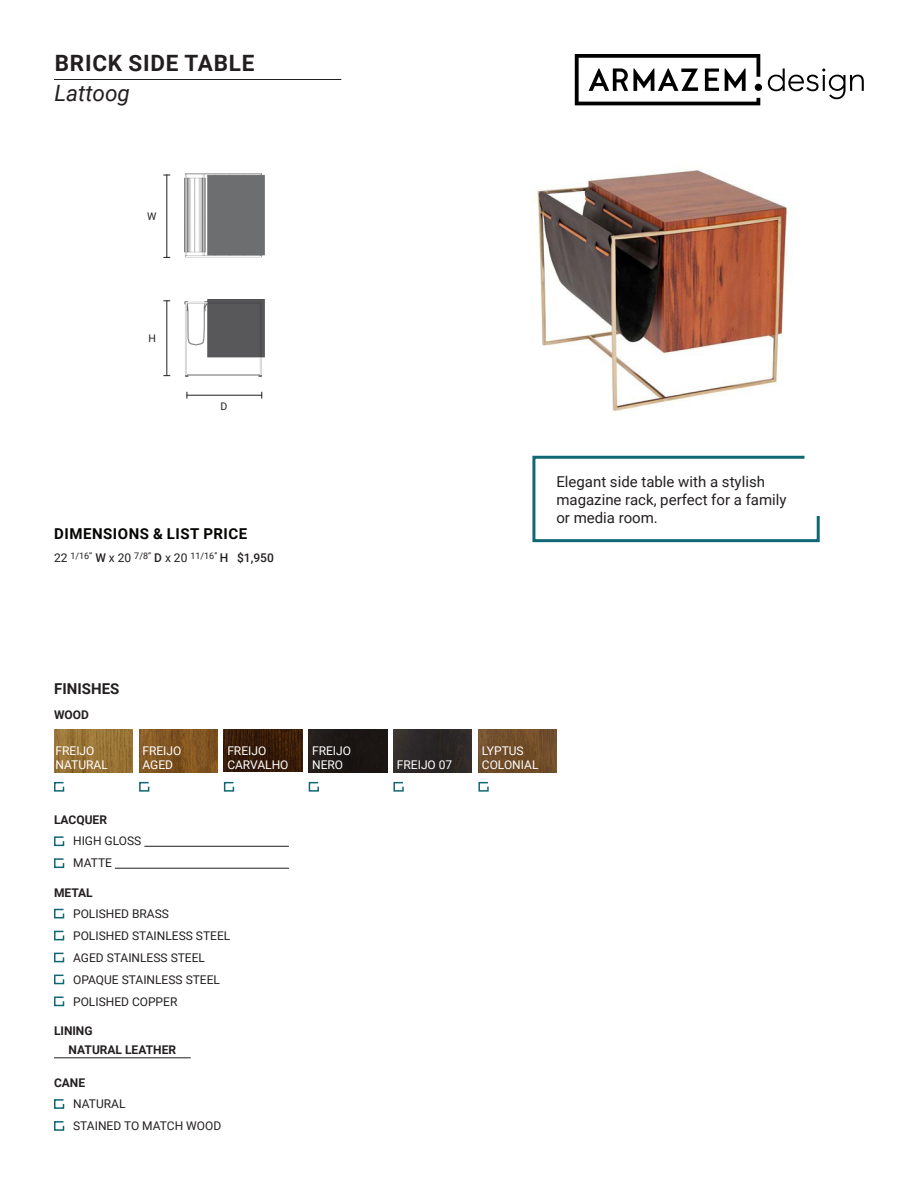
<style>
.page{position:relative;width:918px;height:1188px;background:#fff}
.page>*{position:absolute;margin:0;border:0;box-sizing:border-box;transform-origin:0 0}
.t1{font:700 22.5px "Roboto";letter-spacing:.035em;color:#231f20}
.t2{font:italic 22.5px "Roboto";color:#231f20}
.t3{font:15px/18px "Roboto";color:#231f20}
.t4{font:700 15px "Roboto";letter-spacing:.035em;color:#040503}
.t5{font:700 15px "Roboto";color:#231f20}
.t6{font:12px "Roboto";color:#231f20}
.t7{font:12px "Roboto";color:#fff}
.t8{font:700 12px "Roboto";color:#231f20}
.t9{font:10.5px "Roboto";color:#231f20}
.t10{font:9px "Roboto";color:#231f20}
.s1{font-size:12px}
.s2{font-weight:500;font-size:12px}
</style>
<div class="page">
<hr style="left:54px;top:79px;width:287px;height:1px;background:#231f20">
<svg style="left:575px;top:54px;width:185px;height:51px"></svg>
<div style="left:755px;top:84px;width:7px;height:7px;background:#000001;border-radius:50%"></div>
<svg style="left:768px;top:68px;width:96px;height:32px"></svg>
<img style="left:535px;top:170px;width:257px;height:243px">
<svg style="left:532px;top:455px;width:288px;height:88px"></svg>
<img style="left:184px;top:173px;width:81px;height:204px">
<hr style="left:166px;top:300px;width:1px;height:76px;background:#231f20">
<hr style="left:187px;top:395px;width:75px;height:1px;background:#231f20">
<hr style="left:166px;top:175px;width:1px;height:83px;background:#231f20">
<img style="left:139px;top:730px;width:79px;height:42px">
<img style="left:224px;top:730px;width:78px;height:42px">
<img style="left:309px;top:730px;width:78px;height:42px">
<img style="left:393px;top:730px;width:79px;height:42px">
<img style="left:478px;top:730px;width:79px;height:42px">
<img style="left:54px;top:730px;width:79px;height:42px">
<svg style="left:54px;top:781px;width:11px;height:11px"></svg>
<svg style="left:139px;top:781px;width:11px;height:11px"></svg>
<svg style="left:223px;top:781px;width:12px;height:11px"></svg>
<svg style="left:308px;top:781px;width:11px;height:11px"></svg>
<svg style="left:393px;top:781px;width:11px;height:11px"></svg>
<svg style="left:478px;top:781px;width:11px;height:11px"></svg>
<hr style="left:54px;top:1057px;width:137px;height:1px;background:#231f20">
<svg style="left:54px;top:1099px;width:11px;height:10px"></svg>
<svg style="left:54px;top:1121px;width:11px;height:10px"></svg>
<hr style="left:144px;top:846px;width:145px;height:1px;background:#231f20">
<hr style="left:115px;top:868px;width:174px;height:1px;background:#231f20">
<svg style="left:54px;top:836px;width:11px;height:11px"></svg>
<svg style="left:54px;top:858px;width:11px;height:11px"></svg>
<svg style="left:54px;top:908px;width:11px;height:11px"></svg>
<svg style="left:54px;top:930px;width:11px;height:11px"></svg>
<svg style="left:54px;top:952px;width:11px;height:11px"></svg>
<svg style="left:54px;top:974px;width:11px;height:11px"></svg>
<svg style="left:54px;top:996px;width:11px;height:11px"></svg>
<p class="t1" style="left:55px;top:47px;width:201px">BRICK SIDE TABLE</p>
<p class="t2" style="left:54px;top:77px;width:77px">Lattoog</p>
<p class="t9" style="left:147px;top:209px;width:11px">W</p>
<p class="t9" style="left:148px;top:331px;width:9px">H</p>
<p class="t9" style="left:221px;top:399px;width:8px">D</p>
<p class="t4" style="left:54px;top:524px;width:195px">DIMENSIONS &amp; LIST PRICE</p>
<p class="t10" style="left:54px;top:550px;width:221px"><span class="s1">22</span> 1/16’’ <span class="s2">W</span> <span class="s1">x 20</span> 7/8’’ <span class="s2">D</span> <span class="s1">x 20</span> 11/16’’ <span class="s2">H $1,950</span></p>
<p class="t3" style="left:556px;top:472px;width:232px">Elegant side table with a stylish magazine rack, perfect for a family or media room.</p>
<p class="t5" style="left:54px;top:678px;width:67px">FINISHES</p>
<p class="t8" style="left:54px;top:706px;width:36px">WOOD</p>
<p class="t7" style="left:56px;top:742px;width:40px">FREIJO</p>
<p class="t7" style="left:56px;top:757px;width:54px">NATURAL</p>
<p class="t8" style="left:54px;top:812px;width:54px">LACQUER</p>
<p class="t7" style="left:142px;top:742px;width:40px">FREIJO</p>
<p class="t7" style="left:142px;top:757px;width:32px">AGED</p>
<p class="t6" style="left:73px;top:833px;width:70px">HIGH GLOSS</p>
<p class="t6" style="left:73px;top:855px;width:40px">MATTE</p>
<p class="t7" style="left:227px;top:742px;width:40px">FREIJO</p>
<p class="t7" style="left:227px;top:757px;width:63px">CARVALHO</p>
<p class="t8" style="left:54px;top:884px;width:40px">METAL</p>
<p class="t6" style="left:73px;top:905px;width:97px">POLISHED BRASS</p>
<p class="t6" style="left:73px;top:949px;width:133px">AGED STAINLESS STEEL</p>
<p class="t6" style="left:73px;top:927px;width:159px">POLISHED STAINLESS STEEL</p>
<p class="t6" style="left:73px;top:971px;width:148px">OPAQUE STAINLESS STEEL</p>
<p class="t6" style="left:73px;top:993px;width:106px">POLISHED COPPER</p>
<p class="t8" style="left:54px;top:1022px;width:40px">LINING</p>
<p class="t8" style="left:69px;top:1041px;width:109px">NATURAL LEATHER</p>
<p class="t8" style="left:54px;top:1074px;width:33px">CANE</p>
<p class="t6" style="left:73px;top:1095px;width:54px">NATURAL</p>
<p class="t6" style="left:73px;top:1117px;width:150px">STAINED TO MATCH WOOD</p>
<p class="t7" style="left:312px;top:742px;width:40px">FREIJO</p>
<p class="t7" style="left:312px;top:757px;width:33px">NERO</p>
<p class="t7" style="left:397px;top:757px;width:57px">FREIJO 07</p>
<p class="t7" style="left:482px;top:742px;width:43px">LYPTUS</p>
<p class="t7" style="left:482px;top:757px;width:58px">COLONIAL</p>
</div>
